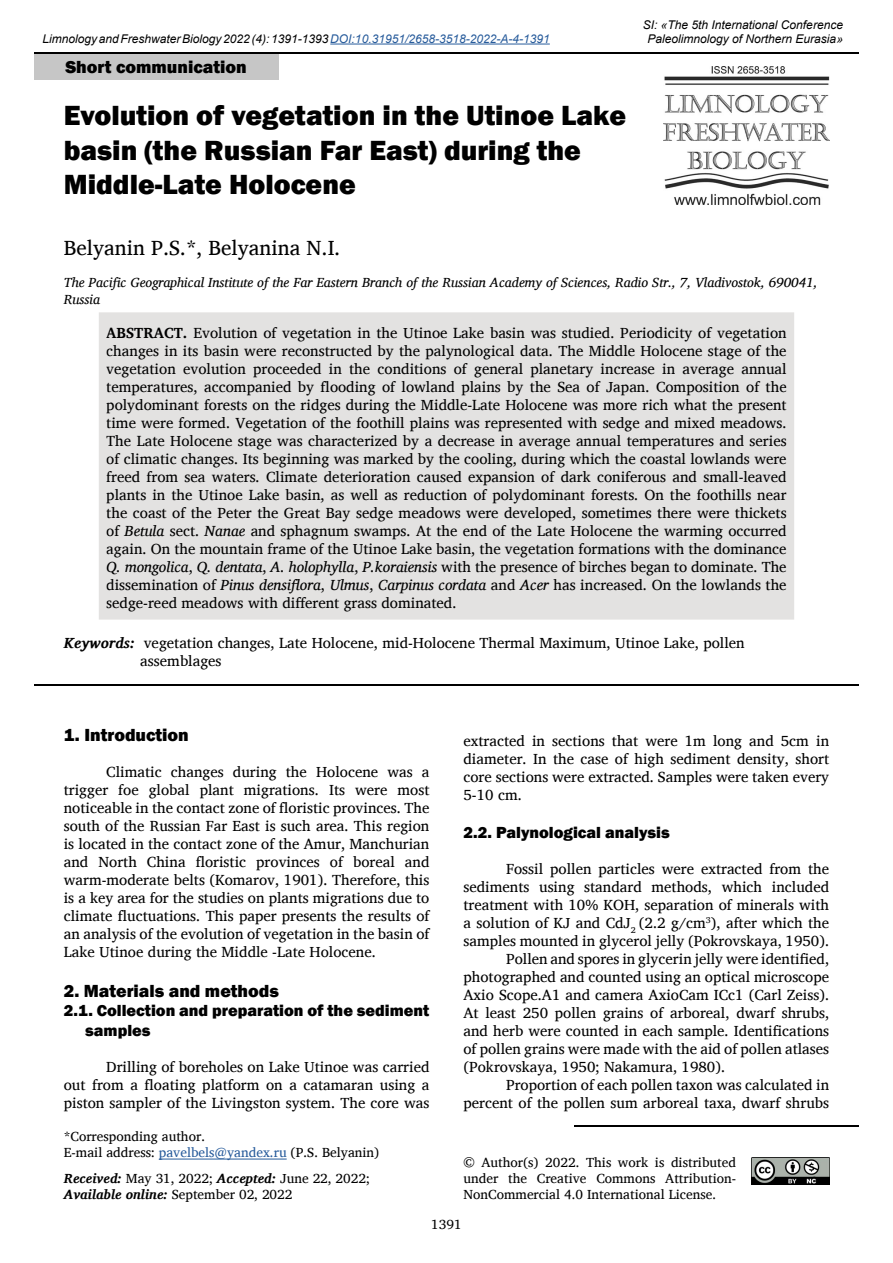
<style>
.page{position:relative;width:893px;height:1263px;background:#fff}
.page>*{position:absolute;margin:0;border:0;box-sizing:border-box;transform-origin:0 0}
.t1{font:800 28.5px/34.2px "Franklin Gothic";color:#000}
.t2{font:21px "Charis SIL";color:#000}
.t3{font:800 18px "Franklin Gothic";color:#000}
.t4{font:800 16.5px/19.8px "Franklin Gothic";color:#000}
.t5{font:15px/18px "Charis SIL";color:#000;text-align:justify}
.t6{font:13.5px/16.2px "Charis SIL";color:#000}
.t7{font:italic 13.5px/16.2px "Charis SIL";color:#000}
.t8{font:italic 12px/14.4px "Arial";color:#000;text-align:center}
.s1{color:#275b9b}
.s2{font-weight:700}
.s3{font-style:italic}
.s4{font-weight:700;font-style:italic}
</style>
<div class="page">
<hr style="left:34px;top:52px;width:825px;height:2px;background:#000">
<hr style="left:330px;top:44px;width:220px;height:1px;background:#275b9b">
<img style="left:663px;top:67px;width:166px;height:138px">
<div style="left:34px;top:54px;width:244px;height:26px;background:#c6c6c6"></div>
<img style="left:751px;top:1157px;width:78px;height:27px">
<hr style="left:574px;top:1125px;width:285px;height:1px;background:#000">
<div style="left:99px;top:312px;width:695px;height:308px;background:#e3e2e1"></div>
<hr style="left:34px;top:684px;width:825px;height:2px;background:#000">
<hr style="left:159px;top:1159px;width:128px;height:1px;background:#275b9b">
<p class="t8" style="left:43px;top:32px;width:509px">Limnology and Freshwater Biology 2022 (4): 1391-1393 <span class="s1">DOI:10.31951/2658-3518-2022-A-4-1391</span></p>
<p class="t3" style="left:65px;top:55px;width:183px">Short communication</p>
<h1 class="t1" style="left:64px;top:99px;width:564px">Evolution of vegetation in the Utinoe Lake basin (the Russian Far East) during the<br>Middle-Late Holocene</h1>
<p class="t8" style="left:643px;top:17px;width:202px">SI: «The 5th International Conference<br>Paleolimnology of Northern Eurasia»</p>
<h2 class="t2" style="left:64px;top:236px;width:278px">Belyanin P.S.*, Belyanina N.I.</h2>
<p class="t7" style="left:64px;top:275px;width:755px">The Pacific Geographical Institute of the Far Eastern Branch of the Russian Academy of Sciences, Radio Str., 7, Vladivostok, 690041,<br>Russia</p>
<p class="t5" style="left:106px;top:324px;width:682px"><span class="s2">ABSTRACT.</span> Evolution of vegetation in the Utinoe Lake basin was studied. Periodicity of vegetation changes in its basin were reconstructed by the palynological data. The Middle Holocene stage of the vegetation evolution proceeded in the conditions of general planetary increase in average annual temperatures, accompanied by flooding of lowland plains by the Sea of Japan. Composition of the polydominant forests on the ridges during the Middle-Late Holocene was more rich what the present time were formed. Vegetation of the foothill plains was represented with sedge and mixed meadows.<br>The Late Holocene stage was characterized by a decrease in average annual temperatures and series of climatic changes. Its beginning was marked by the cooling, during which the coastal lowlands were freed from sea waters. Climate deterioration caused expansion of dark coniferous and small-leaved plants in the Utinoe Lake basin, as well as reduction of polydominant forests. On the foothills near the coast of the Peter the Great Bay sedge meadows were developed, sometimes there were thickets of <span class="s3">Betula</span> sect. <span class="s3">Nanae</span> and sphagnum swamps. At the end of the Late Holocene the warming occurred again. On the mountain frame of the Utinoe Lake basin, the vegetation formations with the dominance <span class="s3">Q. mongolica</span>, <span class="s3">Q. dentata</span>, <span class="s3">A. holophylla</span>, <span class="s3">P.koraiensis</span> with the presence of birches began to dominate. The dissemination of <span class="s3">Pinus densiflora</span>, <span class="s3">Ulmus</span>, <span class="s3">Carpinus cordata</span> and <span class="s3">Acer</span> has increased. On the lowlands the sedge-reed meadows with different grass dominated.</p>
<p class="t5" style="left:140px;top:634px;width:606px;text-indent:-77px"><span class="s4">Keywords:</span> vegetation changes, Late Holocene, mid-Holocene Thermal Maximum, Utinoe Lake, pollen assemblages</p>
<p class="t3" style="left:64px;top:723px;width:127px">1. Introduction</p>
<p class="t5" style="left:64px;top:763px;width:367px;text-indent:43px">Climatic changes during the Holocene was a trigger foe global plant migrations. Its were most noticeable in the contact zone of floristic provinces. The south of the Russian Far East is such area. This region is located in the contact zone of the Amur, Manchurian and North China floristic provinces of boreal and warm-moderate belts (Komarov, 1901). Therefore, this is a key area for the studies on plants migrations due to climate fluctuations. This paper presents the results of an analysis of the evolution of vegetation in the basin of Lake Utinoe during the Middle -Late Holocene.</p>
<p class="t3" style="left:64px;top:979px;width:217px">2. Materials and methods</p>
<p class="t4" style="left:85px;top:1001px;width:346px;text-indent:-21px">2.1. Сollection and preparation of the sediment samples</p>
<p class="t5" style="left:64px;top:1058px;width:367px;text-indent:43px">Drilling of boreholes on Lake Utinoe was carried out from a floating platform on a catamaran using a piston sampler of the Livingston system. The core was</p>
<p class="t6" style="left:64px;top:1128px;width:317px">*Corresponding author.<br>E-mail address: <span class="s1">pavelbels@yandex.ru</span> (P.S. Belyanin)</p>
<p class="t6" style="left:64px;top:1170px;width:307px"><span class="s4">Received:</span> May 31, 2022; <span class="s4">Accepted:</span> June 22, 2022;<br><span class="s4">Available online:</span> September 02, 2022</p>
<p class="t5" style="left:463px;top:732px;width:367px">extracted in sections that were 1m long and 5cm in diameter. In the case of high sediment density, short core sections were extracted. Samples were taken every 5-10 cm.</p>
<p class="t4" style="left:463px;top:822px;width:208px">2.2. Palynological analysis</p>
<p class="t5" style="left:506px;top:860px;width:325px">Fossil pollen particles were extracted from the</p>
<p class="t5" style="left:463px;top:878px;width:367px">sediments using standard methods, which included</p>
<p class="t5" style="left:463px;top:896px;width:367px">treatment with 10% KOH, separation of minerals with</p>
<p class="t5" style="left:463px;top:914px;width:367px">a solution of KJ and CdJ<sub>2</sub> (2.2 g/cm<sup>3</sup>), after which the</p>
<p class="t5" style="left:463px;top:932px;width:367px">samples mounted in glycerol jelly (Pokrovskaya, 1950).</p>
<p class="t5" style="left:506px;top:950px;width:325px">Pollen and spores in glycerin jelly were identified,</p>
<p class="t5" style="left:463px;top:968px;width:367px">photographed and counted using an optical microscope</p>
<p class="t5" style="left:463px;top:986px;width:367px">Axio Scope.A1 and camera AxioCam ICc1 (Carl Zeiss).</p>
<p class="t5" style="left:463px;top:1004px;width:367px">At least 250 pollen grains of arboreal, dwarf shrubs,</p>
<p class="t5" style="left:463px;top:1022px;width:367px">and herb were counted in each sample. Identifications</p>
<p class="t5" style="left:463px;top:1040px;width:367px">of pollen grains were made with the aid of pollen atlases</p>
<p class="t5" style="left:463px;top:1058px;width:263px">(Pokrovskaya, 1950; Nakamura, 1980).</p>
<p class="t5" style="left:506px;top:1076px;width:325px">Proportion of each pollen taxon was calculated in</p>
<p class="t5" style="left:463px;top:1094px;width:367px">percent of the pollen sum arboreal taxa, dwarf shrubs</p>
<p class="t6" style="left:463px;top:1154px;width:274px;text-align:justify">© Author(s) 2022. This work is distributed under the Creative Commons Attribution-NonCommercial 4.0 International License.</p>
<p class="t6" style="left:431px;top:1216px;width:32px">1391</p>
</div>
